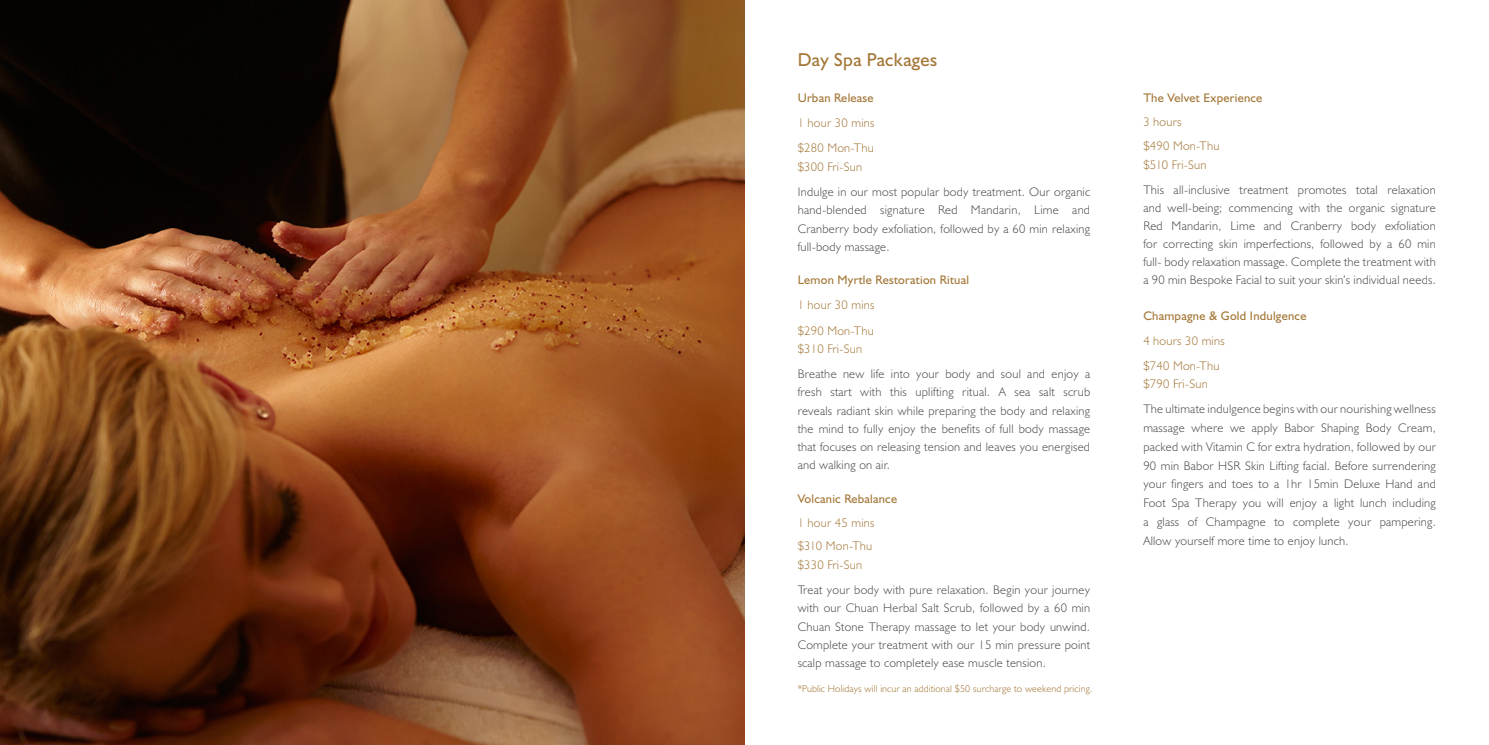
<style>
.page{position:relative;width:1489px;height:745px;background:#fff}
.page>*{position:absolute;margin:0;border:0;box-sizing:border-box;transform-origin:0 0}
.t1{font:18.75px "Humanist 521 BT";letter-spacing:.02em;color:#a47738}
.t2{font:300 12.5px/18.1px "Humanist 521 BT";letter-spacing:.02em;color:#4b4c4d;text-align:justify}
.t3{font:300 12.5px "Humanist 521 BT";letter-spacing:.02em;color:#a47738}
.t4{font:12.5px "Humanist 521 BT";letter-spacing:.02em;color:#a47738}
.t5{font:300 12.5px "Humanist 521 BT";color:#a47738}
.t6{font:300 10px "Humanist 521 BT";letter-spacing:.015em;color:#a47738}
</style>
<div class="page">
<img style="left:0;top:0;width:744px;height:744px">
<p class="t1" style="left:797px;top:48px;width:141px">Day Spa Packages</p>
<p class="t4" style="left:797px;top:90px;width:77px">Urban Release</p>
<p class="t3" style="left:797px;top:115px;width:78px">1 hour 30 mins</p>
<p class="t3" style="left:797px;top:140px;width:78px">$280 Mon-Thu</p>
<p class="t3" style="left:797px;top:159px;width:66px">$300 Fri-Sun</p>
<p class="t2" style="left:797px;top:182px;width:294px">Indulge in our most popular body treatment. Our organic hand-blended signature Red Mandarin, Lime and Cranberry body exfoliation, followed by a 60 min relaxing full-body massage.</p>
<p class="t4" style="left:797px;top:272px;width:173px">Lemon Myrtle Restoration Ritual</p>
<p class="t3" style="left:797px;top:297px;width:78px">1 hour 30 mins</p>
<p class="t3" style="left:797px;top:322px;width:78px">$290 Mon-Thu</p>
<p class="t3" style="left:797px;top:341px;width:66px">$310 Fri-Sun</p>
<p class="t2" style="left:797px;top:364px;width:294px">Breathe new life into your body and soul and enjoy a fresh start with this uplifting ritual. A sea salt scrub reveals radiant skin while preparing the body and relaxing the mind to fully enjoy the benefits of full body massage that focuses on releasing tension and leaves you energised and walking on air.</p>
<p class="t4" style="left:797px;top:490px;width:101px">Volcanic Rebalance</p>
<p class="t3" style="left:797px;top:514px;width:78px">1 hour 45 mins</p>
<p class="t3" style="left:797px;top:538px;width:76px">$310 Mon-Thu</p>
<p class="t3" style="left:797px;top:557px;width:66px">$330 Fri-Sun</p>
<p class="t2" style="left:797px;top:580px;width:294px">Treat your body with pure relaxation. Begin your journey with our Chuan Herbal Salt Scrub, followed by a 60 min Chuan Stone Therapy massage to let your body unwind.<br>Complete your treatment with our 15 min pressure point scalp massage to completely ease muscle tension.</p>
<p class="t6" style="left:797px;top:681px;width:296px">*Public Holidays will incur an additional $50 surcharge to weekend pricing.</p>
<p class="t4" style="left:1143px;top:90px;width:121px">The Velvet Experience</p>
<p class="t3" style="left:1143px;top:114px;width:40px">3 hours</p>
<p class="t3" style="left:1143px;top:138px;width:78px">$490 Mon-Thu</p>
<p class="t5" style="left:1143px;top:157px;width:65px">$510 Fri-Sun</p>
<p class="t2" style="left:1143px;top:180px;width:294px">This all-inclusive treatment promotes total relaxation and well-being; commencing with the organic signature Red Mandarin, Lime and Cranberry body exfoliation for correcting skin imperfections, followed by a 60 min full- body relaxation massage. Complete the treatment with a 90 min Bespoke Facial to suit your skin’s individual needs.</p>
<p class="t4" style="left:1143px;top:307px;width:165px">Champagne &amp; Gold Indulgence</p>
<p class="t3" style="left:1143px;top:332px;width:83px">4 hours 30 mins</p>
<p class="t3" style="left:1143px;top:357px;width:78px">$740 Mon-Thu</p>
<p class="t3" style="left:1143px;top:376px;width:66px">$790 Fri-Sun</p>
<p class="t2" style="left:1143px;top:399px;width:294px;line-height:18.8px">The ultimate indulgence begins with our nourishing wellness massage where we apply Babor Shaping Body Cream, packed with Vitamin C for extra hydration, followed by our 90 min Babor HSR Skin Lifting facial. Before surrendering your fingers and toes to a 1hr 15min Deluxe Hand and Foot Spa Therapy you will enjoy a light lunch including a glass of Champagne to complete your pampering.<br>Allow yourself more time to enjoy lunch.</p>
</div>
